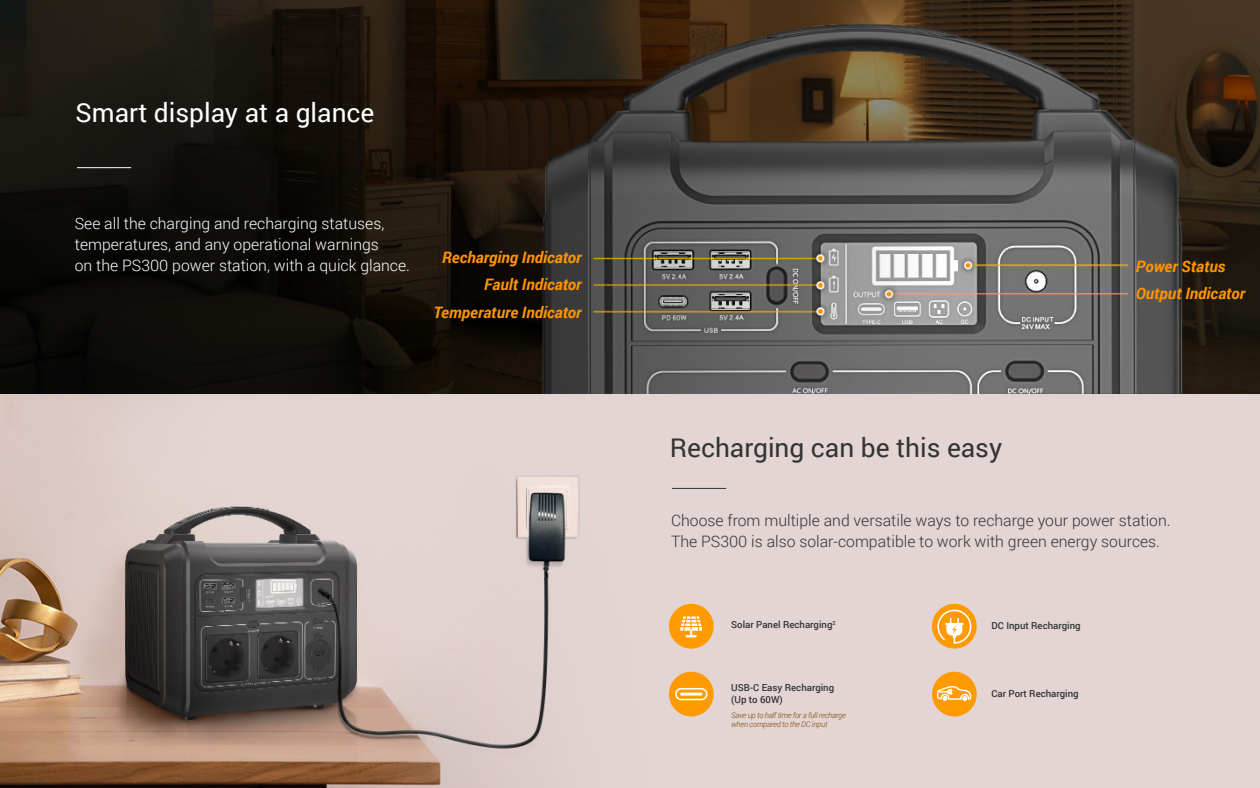
<style>
.page{position:relative;width:1260px;height:788px;background:#fff}
.page>*{position:absolute;margin:0;border:0;box-sizing:border-box;transform-origin:0 0}
.t1{font:26.25px "Roboto";color:#333}
.t2{font:26.25px "Roboto";color:#fff}
.t3{font:300 15.75px/21px "Roboto";color:#333}
.t4{font:300 15.75px/21px "Roboto";color:#fff}
.t5{font:italic 700 15.75px/27px "Roboto";color:#fe9400}
.t6{font:500 9.62px/11.5px "Roboto";color:#333}
.t7{font:italic 300 7.88px/9.5px "Roboto";letter-spacing:-.03em;color:#7d4900}
</style>
<div class="page">
<img style="left:0;top:0;width:1260px;height:788px">
<hr style="left:672px;top:488px;width:54px;height:1px;background:#333">
<hr style="left:77px;top:167px;width:54px;height:1px;background:#fff">
<svg style="left:669px;top:671px;width:45px;height:45px"></svg>
<svg style="left:932px;top:671px;width:45px;height:45px"></svg>
<svg style="left:932px;top:603px;width:45px;height:45px"></svg>
<svg style="left:669px;top:603px;width:45px;height:45px"></svg>
<svg style="left:680px;top:616px;width:22px;height:21px"></svg>
<svg style="left:937px;top:609px;width:34px;height:34px"></svg>
<svg style="left:675px;top:688px;width:33px;height:12px"></svg>
<hr style="left:680px;top:692px;width:23px;height:3px;background:#fff">
<svg style="left:937px;top:686px;width:34px;height:14px"></svg>
<h1 class="t2" style="left:75px;top:94px;width:301px">Smart display at a glance</h1>
<p class="t4" style="left:75px;top:212px;width:337px">See all the charging and recharging statuses, temperatures, and any operational warnings<br>on the PS300 power station, with a quick glance.</p>
<p class="t5" style="left:442px;top:243px;width:141px">Recharging Indicator</p>
<p class="t5" style="left:434px;top:270px;width:150px;line-height:28px;text-align:right">Fault Indicator<br>Temperature Indicator</p>
<h1 class="t1" style="left:670px;top:429px;width:334px">Recharging can be this easy</h1>
<p class="t5" style="left:1136px;top:252px;width:111px">Power Status<br>Output Indicator</p>
<p class="t3" style="left:671px;top:509px;width:501px">Choose from multiple and versatile ways to recharge your power station.<br>The PS300 is also solar-compatible to work with green energy sources.</p>
<p class="t6" style="left:731px;top:618px;width:106px">Solar Panel Recharging<sup>2</sup></p>
<p class="t6" style="left:731px;top:681px;width:104px">USB-C Easy Recharging (Up to 60W)</p>
<p class="t7" style="left:731px;top:710px;width:116px">Save up to half time for a full recharge when compared to the DC input</p>
<p class="t6" style="left:992px;top:619px;width:91px">DC Input Recharging</p>
<p class="t6" style="left:992px;top:687px;width:89px">Car Port Recharging</p>
</div>
